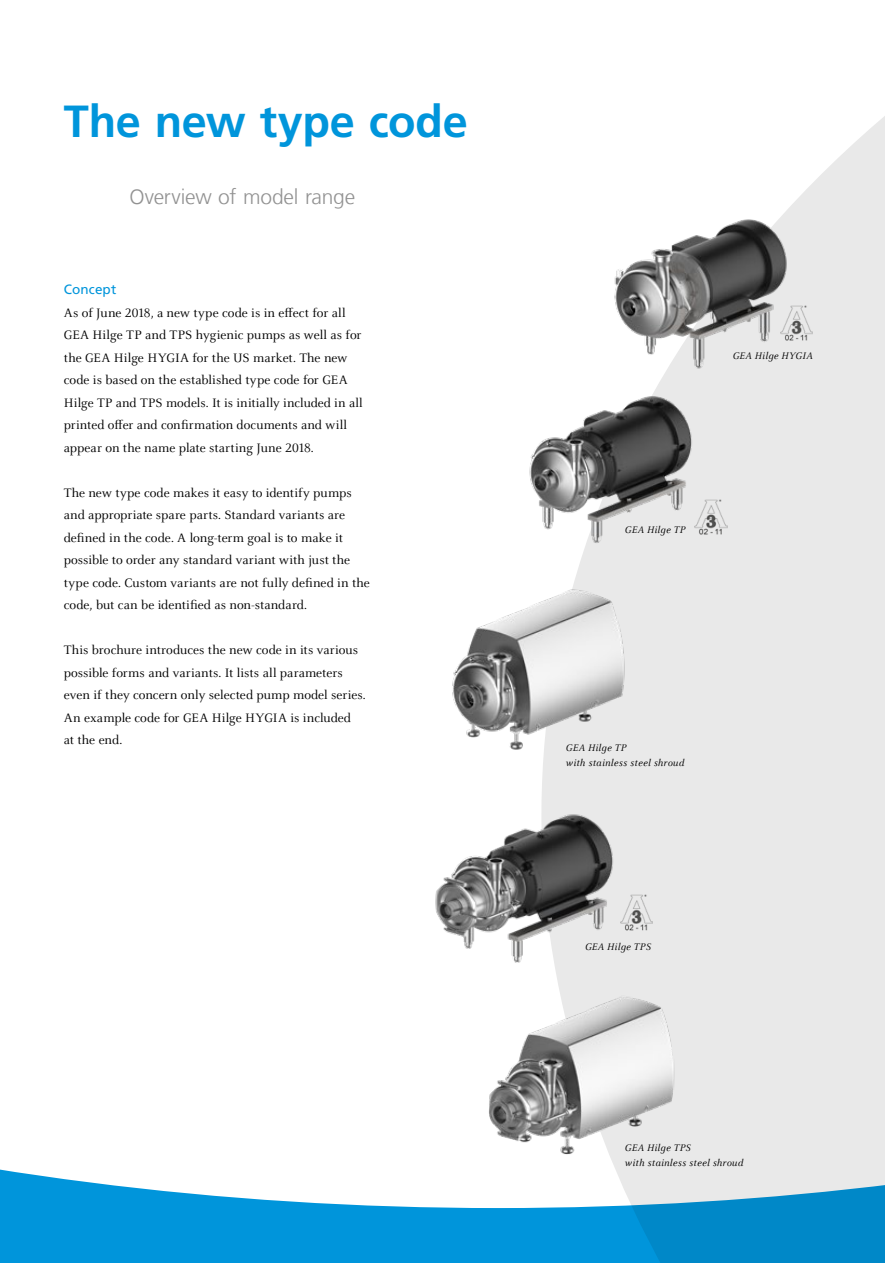
<style>
.page{position:relative;width:885px;height:1263px;background:#fff}
.page>*{position:absolute;margin:0;border:0;box-sizing:border-box;transform-origin:0 0}
.t1{font:700 45px "Frutiger LT Com";letter-spacing:-.005em;color:#0095db}
.t2{font:300 21px "Frutiger LT Com";letter-spacing:-.01em;color:#929292}
.t3{font:13.5px/22.5px "Celeste OT";color:#000}
.t4{font:13.5px "Frutiger LT Com";letter-spacing:.01em;color:#0095db}
.t5{font:italic 10.5px/15px "Celeste OT";letter-spacing:.03em;color:#000}
</style>
<div class="page">
<svg style="left:0;top:1169px;width:540px;height:94px;fill:#0095db"></svg>
<svg style="left:540px;top:117px;width:344px;height:1146px;fill:#e9e9e9"></svg>
<img style="left:489px;top:984px;width:210px;height:182px">
<img style="left:435px;top:805px;width:228px;height:166px">
<img style="left:452px;top:580px;width:218px;height:173px">
<img style="left:529px;top:395px;width:198px;height:153px">
<img style="left:581px;top:204px;width:236px;height:175px">
<img style="left:620px;top:895px;width:32px;height:40px">
<img style="left:694px;top:499px;width:33px;height:40px">
<img style="left:780px;top:305px;width:32px;height:40px">
<h1 class="t1" style="left:64px;top:95px;width:405px">The new type code</h1>
<h2 class="t2" style="left:129px;top:185px;width:227px">Overview of model range</h2>
<p class="t4" style="left:64px;top:282px;width:54px">Concept</p>
<p class="t3" style="left:64px;top:302px;width:300px">As of June 2018, a new type code is in effect for all GEA Hilge TP and TPS hygienic pumps as well as for the GEA Hilge HYGIA for the US market. The new code is based on the established type code for GEA Hilge TP and TPS models. It is initially included in all printed offer and confirmation documents and will appear on the name plate starting June 2018.</p>
<p class="t3" style="left:64px;top:482px;width:307px">The new type code makes it easy to identify pumps and appropriate spare parts. Standard variants are defined in the code. A long-term goal is to make it possible to order any standard variant with just the type code. Custom variants are not fully defined in the code, but can be identified as non-standard.</p>
<p class="t3" style="left:64px;top:639px;width:303px">This brochure introduces the new code in its various possible forms and variants. It lists all parameters even if they concern only selected pump model series.<br>An example code for GEA Hilge HYGIA is included<br>at the end.</p>
<p class="t5" style="left:732px;top:348px;width:81px">GEA Hilge HYGIA</p>
<p class="t5" style="left:624px;top:522px;width:62px">GEA Hilge TP</p>
<p class="t5" style="left:566px;top:740px;width:120px">GEA Hilge TP<br>with stainless steel shroud</p>
<p class="t5" style="left:585px;top:939px;width:67px">GEA Hilge TPS</p>
<p class="t5" style="left:625px;top:1140px;width:120px">GEA Hilge TPS<br>with stainless steel shroud</p>
</div>
